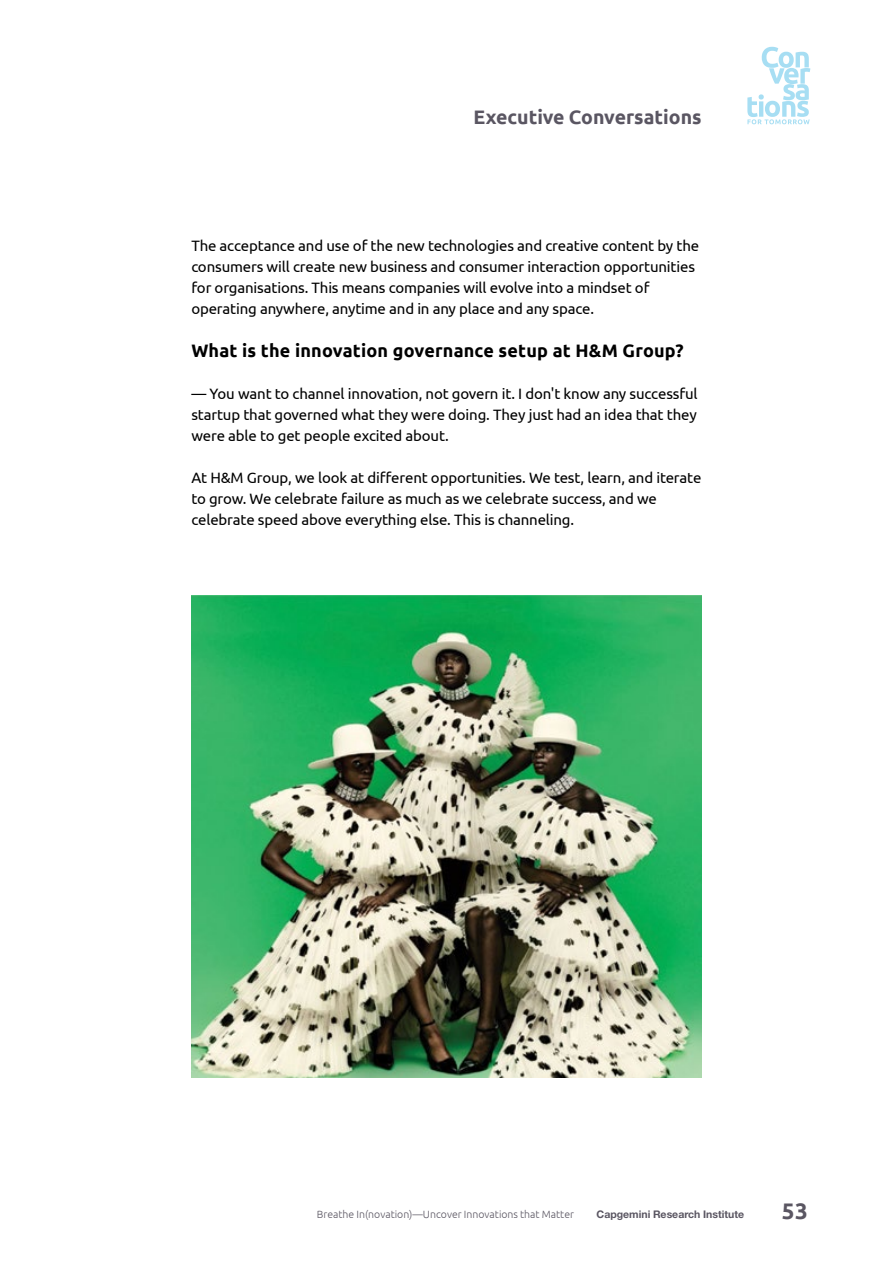
<style>
.page{position:relative;width:893px;height:1263px;background:#fff}
.page>*{position:absolute;margin:0;border:0;box-sizing:border-box;transform-origin:0 0}
.t1{font:700 22.5px "Ubuntu";color:#5a5662}
.t2{font:700 19.5px "Ubuntu";color:#5a5662}
.t3{font:700 18px "Ubuntu";letter-spacing:.01em;color:#000}
.t4{font:15px/21px "Ubuntu";letter-spacing:-.01em;color:#000}
.t5{font:300 10.5px "Ubuntu";color:#5a5662}
.t6{font:700 10.5px "Helvetica Neue LT Std";color:#5a5662}
</style>
<div class="page">
<img style="left:191px;top:595px;width:511px;height:483px">
<svg style="left:747px;top:47px;width:63px;height:77px"></svg>
<h2 class="t2" style="left:474px;top:106px;width:230px">Executive Conversations</h2>
<p class="t4" style="left:191px;top:235px;width:509px">The acceptance and use of the new technologies and creative content by the consumers will create new business and consumer interaction opportunities for organisations. This means companies will evolve into a mindset of operating anywhere, anytime and in any place and any space.</p>
<p class="t3" style="left:191px;top:340px;width:494px">What is the innovation governance setup at H&amp;M Group?</p>
<p class="t4" style="left:191px;top:383px;width:508px;text-align:justify">— You want to channel innovation, not govern it. I don't know any successful startup that governed what they were doing. They just had an idea that they were able to get people excited about.</p>
<p class="t4" style="left:191px;top:467px;width:512px">At H&amp;M Group, we look at different opportunities. We test, learn, and iterate to grow. We celebrate failure as much as we celebrate success, and we celebrate speed above everything else. This is channeling.</p>
<p class="t5" style="left:317px;top:1208px;width:259px">Breathe In(novation)—Uncover Innovations that Matter</p>
<p class="t6" style="left:597px;top:1207px;width:149px">Capgemini Research Institute</p>
<h1 class="t1" style="left:782px;top:1197px;width:28px">53</h1>
</div>
